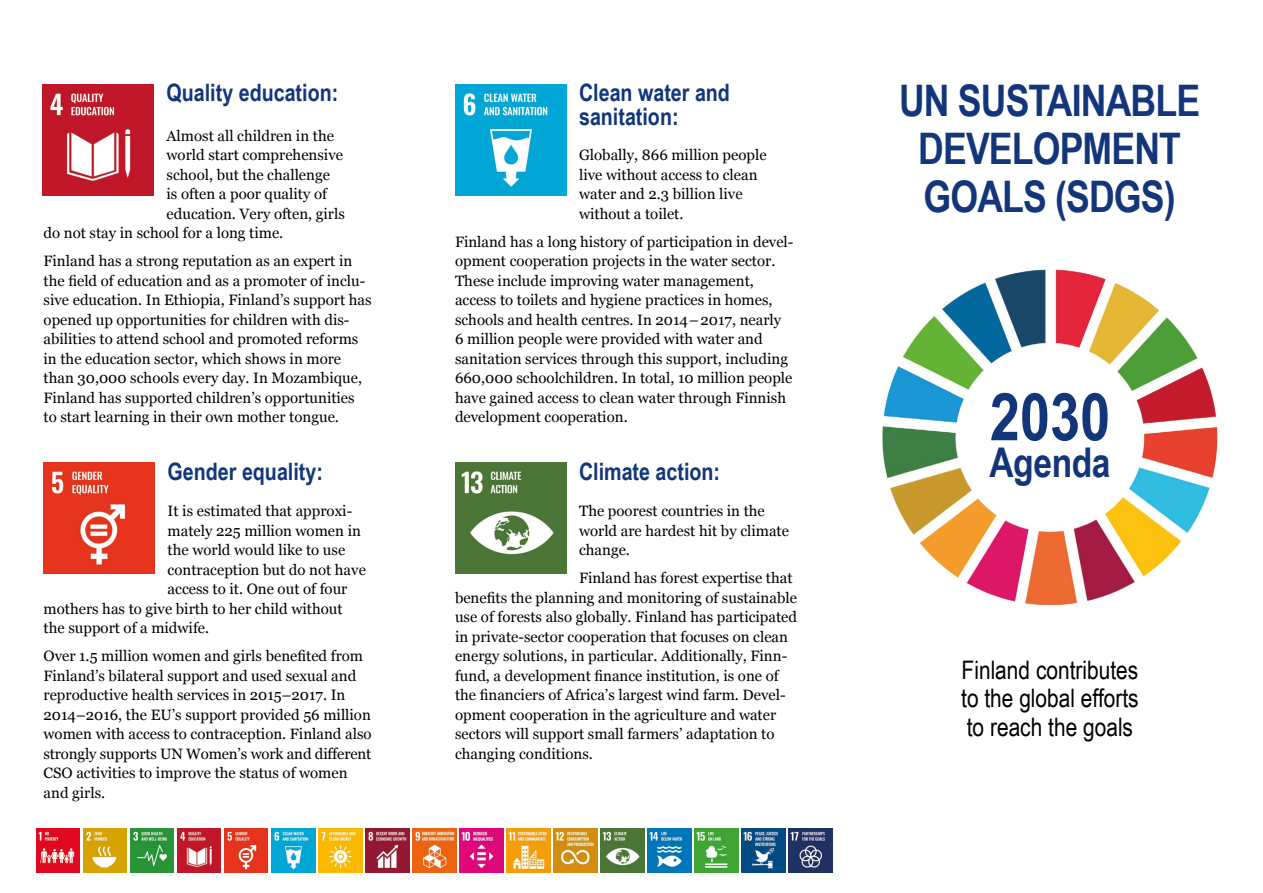
<style>
.page{position:relative;width:1263px;height:893px;background:#fff}
.page>*{position:absolute;margin:0;border:0;box-sizing:border-box;transform-origin:0 0}
.t1{font:700 66px "Arial Narrow";color:#13357a}
.t2{font:700 43.5px/48px "Arial Narrow";letter-spacing:-.02em;color:#13357a;text-align:center}
.t3{font:700 40.95px "Arial Narrow";letter-spacing:-.01em;color:#13357a}
.t4{font:25.5px/28.5px "Arial Narrow";color:#000;text-align:justify}
.t5{font:700 24px/24px "Arial Narrow";color:#13357a}
.t6{font:15px/19.5px "Georgia";color:#000}
</style>
<div class="page">
<img style="left:882px;top:269px;width:336px;height:337px">
<img style="left:44px;top:462px;width:111px;height:111px">
<img style="left:43px;top:84px;width:111px;height:112px">
<img style="left:455px;top:84px;width:111px;height:112px">
<img style="left:455px;top:462px;width:111px;height:111px">
<img style="left:36px;top:829px;width:44px;height:43px">
<img style="left:83px;top:829px;width:44px;height:43px">
<img style="left:130px;top:829px;width:44px;height:43px">
<img style="left:177px;top:829px;width:44px;height:43px">
<img style="left:224px;top:829px;width:44px;height:43px">
<img style="left:271px;top:829px;width:44px;height:43px">
<img style="left:318px;top:829px;width:44px;height:43px">
<img style="left:365px;top:829px;width:44px;height:43px">
<img style="left:412px;top:829px;width:44px;height:43px">
<img style="left:459px;top:829px;width:44px;height:43px">
<img style="left:506px;top:829px;width:44px;height:43px">
<img style="left:553px;top:829px;width:44px;height:43px">
<img style="left:601px;top:829px;width:43px;height:43px">
<img style="left:648px;top:829px;width:43px;height:43px">
<img style="left:695px;top:829px;width:43px;height:43px">
<img style="left:742px;top:829px;width:43px;height:43px">
<img style="left:789px;top:829px;width:43px;height:43px">
<h3 class="t5" style="left:167px;top:80px;width:173px">Quality education:</h3>
<p class="t6" style="left:167px;top:125px;width:169px">Almost all children in the</p>
<p class="t6" style="left:167px;top:145px;width:178px">world start comprehensive</p>
<p class="t6" style="left:167px;top:164px;width:165px">school, but the challenge</p>
<p class="t6" style="left:167px;top:184px;width:162px">is often a poor quality of</p>
<p class="t6" style="left:167px;top:203px;width:180px">education. Very often, girls</p>
<p class="t6" style="left:44px;top:223px;width:241px">do not stay in school for a long time.</p>
<p class="t6" style="left:44px;top:251px;width:330px">Finland has a strong reputation as an expert in the field of education and as a promoter of inclu&shy;sive education. In Ethiopia, Finland’s support has opened up opportunities for children with dis&shy;abilities to attend school and promoted reforms in the education sector, which shows in more than 30,000 schools every day. In Mozambique, Finland has supported children’s opportunities to start learning in their own mother tongue.</p>
<h3 class="t5" style="left:168px;top:458px;width:157px">Gender equality:</h3>
<p class="t6" style="left:168px;top:501px;width:186px">It is estimated that approxi-</p>
<p class="t6" style="left:168px;top:520px;width:195px">mately 225 million women in</p>
<p class="t6" style="left:168px;top:540px;width:179px">the world would like to use</p>
<p class="t6" style="left:168px;top:559px;width:200px">contraception but do not have</p>
<p class="t6" style="left:168px;top:579px;width:181px">access to it. One out of four</p>
<p class="t6" style="left:44px;top:598px;width:301px">mothers has to give birth to her child without</p>
<p class="t6" style="left:44px;top:618px;width:167px">the support of a midwife.</p>
<p class="t6" style="left:44px;top:646px;width:329px">Over 1.5 million women and girls benefited from Finland’s bilateral support and used sexual and reproductive health services in 2015–2017. In 2014–2016, the EU’s support provided 56 million women with access to contraception. Finland also strongly supports UN Women’s work and different CSO activities to improve the status of women and girls.</p>
<h3 class="t5" style="left:579px;top:80px;width:152px">Clean water and sanitation:</h3>
<p class="t6" style="left:579px;top:145px;width:189px">Globally, 866 million people live without access to clean water and 2.3 billion live without a toilet.</p>
<p class="t6" style="left:455px;top:231px;width:340px">Finland has a long history of participation in devel&shy;opment cooperation projects in the water sector.<br>These include improving water management, access to toilets and hygiene practices in homes, schools and health centres. In 2014–2017, nearly<br>6 million people were provided with water and sanitation services through this support, including 660,000 schoolchildren. In total, 10 million people have gained access to clean water through Finnish development cooperation.</p>
<h3 class="t5" style="left:579px;top:458px;width:143px">Climate action:</h3>
<p class="t6" style="left:579px;top:501px;width:211px">The poorest countries in the world are hardest hit by climate change.</p>
<p class="t6" style="left:455px;top:568px;width:344px;text-indent:124px">Finland has forest expertise that benefits the planning and monitoring of sustainable use of forests also globally. Finland has participated in private-sector cooperation that focuses on clean energy solutions, in particular. Additionally, Finn&shy;fund, a development finance institution, is one of the financiers of Africa’s largest wind farm. Devel&shy;opment cooperation in the agriculture and water sectors will support small farmers’ adaptation to changing conditions.</p>
<h2 class="t2" style="left:899px;top:75px;width:303px">UN SUSTAINABLE<br>DEVELOPMENT<br>GOALS (SDGS)</h2>
<h1 class="t1" style="left:990px;top:367px;width:122px">2030</h1>
<h3 class="t3" style="left:989px;top:432px;width:123px">Agenda</h3>
<h3 class="t4" style="left:961px;top:655px;width:179px">Finland contributes to the global efforts to reach the goals</h3>
</div>
